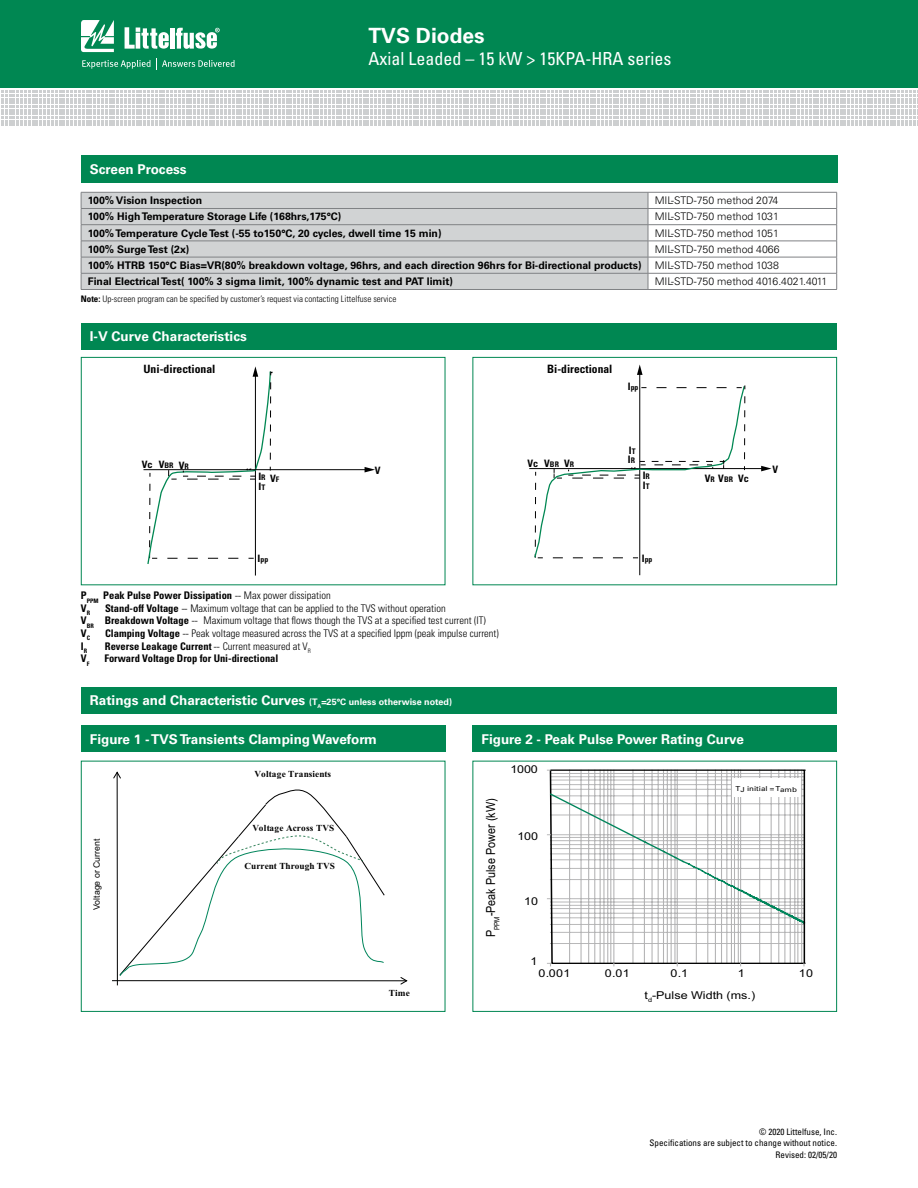
<style>
.page{position:relative;width:918px;height:1188px;background:#fff}
.page>*{position:absolute;margin:0;border:0;box-sizing:border-box;transform-origin:0 0}
.t1{font:700 21px "Univers LT Std";color:#fff}
.t2{font:condensed 18px "Univers LT Std";color:#fff}
.t3{font:700 13.5px "Univers LT Std";color:#fff}
.t4{font:12.6px "Arial";color:#000;scale:.86 1}
.t5{font:700 condensed 11.55px "Univers LT Std";color:#000}
.t6{font:700 condensed 11.4px "Univers LT Std";color:#000}
.t7{font:10.8px "Arial";color:#010101;scale:1.16 1}
.t8{font:10.8px "Arial";color:#000;scale:1.16 1}
.t9{font:700 10.5px/16.2px "Univers LT Std";color:#000;text-align:justify}
.t10{font:300 condensed 10.5px/12.6px "Univers LT Std";color:#000}
.t11{font:700 condensed 10.5px/12.6px "Univers LT Std";color:#000}
.t12{font:300 10.5px "Univers LT Std";color:#000}
.t13{font:700 condensed 10.2px/9.4px "Univers LT Std";color:#000}
.t14{font:700 9.15px "Times New Roman";color:#000100}
.t15{font:300 condensed 9px "Univers LT Std";color:#000}
.t16{font:condensed 9px/10.8px "Univers LT Std";color:#000;text-align:right}
.t17{font:8.85px "Arial";color:#000}
.t18{font:700 condensed 7.65px "Univers LT Std";color:#000}
.t19{font:6.9px "Univers LT Std";color:#000;scale:1.16 1}
.s1{font-weight:300}
.s2{font-weight:700}
.s3{font-size:10.2px}
.s4{font-size:7.65px}
.s5{font-weight:300;font-stretch:normal}
.s6{font-stretch:normal}
.s7{font-size:9px}
</style>
<div class="page">
<div style="left:0;top:0;width:918px;height:88px;background:#008752"></div>
<svg style="left:1px;top:91px;width:917px;height:35px"></svg>
<svg style="left:81px;top:20px;width:33px;height:32px"></svg>
<hr style="left:170px;top:28px;width:4px;height:21px;background:#fff">
<svg style="left:176px;top:28px;width:44px;height:21px"></svg>
<svg style="left:125px;top:27px;width:44px;height:22px"></svg>
<svg style="left:82px;top:58px;width:153px;height:11px"></svg>
<div style="left:472px;top:725px;width:365px;height:27px;background:#008752"></div>
<svg style="left:119px;top:789px;width:266px;height:187px"></svg>
<hr style="left:112px;top:980px;width:295px;height:1px;background:#000100">
<svg style="left:400px;top:977px;width:8px;height:8px"></svg>
<hr style="left:117px;top:772px;width:1px;height:213px;background:#000100">
<svg style="left:113px;top:771px;width:8px;height:8px"></svg>
<div style="left:81px;top:761px;width:364px;height:251px;border:1px solid #008752"></div>
<div style="left:81px;top:725px;width:364px;height:27px;background:#008752"></div>
<div style="left:81px;top:687px;width:756px;height:27px;background:#008752"></div>
<div style="left:81px;top:156px;width:756px;height:27px;background:#008752"></div>
<div style="left:82px;top:193px;width:566px;height:96px;background:#d1d3d4"></div>
<hr style="left:81px;top:192px;width:567px;height:1px;background:#808285">
<hr style="left:648px;top:192px;width:189px;height:1px;background:#808285">
<hr style="left:81px;top:208px;width:567px;height:1px;background:#808285">
<hr style="left:648px;top:208px;width:189px;height:1px;background:#808285">
<hr style="left:81px;top:224px;width:567px;height:1px;background:#808285">
<hr style="left:648px;top:224px;width:189px;height:1px;background:#808285">
<hr style="left:81px;top:241px;width:567px;height:1px;background:#808285">
<hr style="left:648px;top:241px;width:189px;height:1px;background:#808285">
<hr style="left:81px;top:257px;width:567px;height:1px;background:#808285">
<hr style="left:648px;top:257px;width:189px;height:1px;background:#808285">
<hr style="left:81px;top:273px;width:567px;height:1px;background:#808285">
<svg style="left:81px;top:192px;width:1px;height:97px"></svg>
<hr style="left:648px;top:273px;width:189px;height:1px;background:#808285">
<svg style="left:648px;top:192px;width:1px;height:97px"></svg>
<svg style="left:836px;top:192px;width:1px;height:97px"></svg>
<hr style="left:81px;top:289px;width:567px;height:1px;background:#808285">
<hr style="left:648px;top:289px;width:189px;height:1px;background:#808285">
<div style="left:81px;top:323px;width:756px;height:27px;background:#008752"></div>
<hr style="left:255px;top:375px;width:1px;height:201px;background:#000">
<hr style="left:144px;top:469px;width:222px;height:1px;background:#000">
<svg style="left:365px;top:467px;width:10px;height:5px"></svg>
<svg style="left:146px;top:366px;width:127px;height:199px"></svg>
<div style="left:81px;top:357px;width:364px;height:228px;border:1px solid #008752"></div>
<hr style="left:640px;top:373px;width:1px;height:202px;background:#000">
<svg style="left:637px;top:365px;width:6px;height:10px"></svg>
<hr style="left:529px;top:468px;width:234px;height:1px;background:#000">
<svg style="left:761px;top:466px;width:11px;height:5px"></svg>
<svg style="left:533px;top:385px;width:213px;height:174px"></svg>
<div style="left:472px;top:357px;width:365px;height:228px;border:1px solid #008752"></div>
<svg style="left:549px;top:769px;width:257px;height:196px"></svg>
<svg style="left:547px;top:792px;width:259px;height:132px"></svg>
<hr style="left:551px;top:769px;width:255px;height:2px;background:#000100">
<hr style="left:804px;top:770px;width:1px;height:193px;background:#000100">
<div style="left:732px;top:778px;width:69px;height:19px;background:#fff"></div>
<div style="left:472px;top:761px;width:365px;height:251px;border:1px solid #008752"></div>
<h1 class="t1" style="left:369px;top:23px;width:118px">TVS Diodes</h1>
<h2 class="t2" style="left:369px;top:47px;width:304px">Axial Leaded – 15 kW &gt; 15KPA-HRA series</h2>
<p class="t3" style="left:90px;top:161px;width:98px">Screen Process</p>
<p class="t9" style="left:88px;top:192px;width:116px">100% Vision Inspection</p>
<p class="t12" style="left:655px;top:194px;width:125px">MIL-STD-750 method 2074</p>
<p class="t9" style="left:88px;top:209px;width:255px">100% High Temperature Storage Life (168hrs,175°C)</p>
<p class="t12" style="left:655px;top:210px;width:126px">MIL-STD-750 method 1031</p>
<p class="t9" style="left:88px;top:225px;width:355px">100% Temperature Cycle Test (-55 to150°C, 20 cycles, dwell time 15 min)</p>
<p class="t12" style="left:655px;top:227px;width:126px">MIL-STD-750 method 1051</p>
<p class="t9" style="left:88px;top:241px;width:103px">100% Surge Test (2x)</p>
<p class="t9" style="left:88px;top:241px;width:693px;text-indent:567px"><span class="s1">MIL-STD-750 method 4066<br></span>100% HTRB 150°C Bias=VR(80% breakdown voltage, 96hrs, and each direction 96hrs for Bi-directional products) <span class="s1">MIL-STD-750 method 1038<br></span>Final Electrical Test( 100% 3 sigma limit, 100% dynamic test and PAT limit)</p>
<p class="t12" style="left:655px;top:275px;width:174px">MIL-STD-750 method 4016.4021.4011</p>
<p class="t15" style="left:81px;top:294px;width:317px"><span class="s2">Note:</span> Up-screen program can be specified by customer’s request via contacting Littelfuse service</p>
<p class="t3" style="left:90px;top:329px;width:158px">I-V Curve Characteristics</p>
<p class="t6" style="left:144px;top:362px;width:73px">Uni-directional</p>
<p class="t5" style="left:547px;top:362px;width:67px">Bi-directional</p>
<p class="t18" style="left:628px;top:382px;width:12px"><span class="s3">I</span>pp</p>
<p class="t13" style="left:142px;top:460px;width:49px">Vc V<span class="s4">BR</span> V<span class="s4">R</span></p>
<p class="t13" style="left:258px;top:472px;width:9px">I<span class="s4">R<br></span>I<span class="s4">T</span></p>
<p class="t13" style="left:270px;top:473px;width:11px">V<span class="s4">F</span></p>
<p class="t13" style="left:375px;top:466px;width:7px">V</p>
<p class="t13" style="left:528px;top:459px;width:48px">Vc V<span class="s4">BR</span> V<span class="s4">R</span></p>
<p class="t13" style="left:629px;top:446px;width:8px">I<span class="s4">T</span></p>
<p class="t13" style="left:628px;top:455px;width:9px">I<span class="s4">R</span></p>
<p class="t13" style="left:643px;top:471px;width:9px">I<span class="s4">R<br></span>I<span class="s4">T</span></p>
<p class="t13" style="left:705px;top:473px;width:45px">V<span class="s4">R</span> V<span class="s4">BR</span> Vc</p>
<p class="t13" style="left:772px;top:465px;width:7px">V</p>
<p class="t18" style="left:258px;top:555px;width:12px"><span class="s3">I</span>pp</p>
<p class="t11" style="left:81px;top:589px;width:251px">P<sub>PPM</sub> Peak Pulse Power Dissipation <span class="s5">--</span> <span class="s1">Max power dissipation<br></span>V<sub>R</sub></p>
<p class="t10" style="left:81px;top:602px;width:407px;text-indent:24px"><span class="s2">Stand-off Voltage</span> <span class="s6">--</span> Maximum voltage that can be applied to the TVS without operation<br><span class="s2">V</span><sub>BR</sub> <span class="s2">Breakdown Voltage</span> <span class="s6">--</span> Maximum voltage that flows though the TVS at a specified test current (IT<span class="s6">)<br></span><span class="s2">V</span><sub>C</sub></p>
<p class="t10" style="left:105px;top:627px;width:395px"><span class="s2">Clamping Voltage</span> <span class="s6">--</span> Peak voltage measured across the TVS at a specified Ippm (peak impulse current)</p>
<p class="t11" style="left:81px;top:639px;width:8px">I<sub>R</sub></p>
<p class="t11" style="left:105px;top:639px;width:208px">Reverse Leakage Current <span class="s5">--</span> <span class="s1">Current measured at V</span><sub>R</sub></p>
<p class="t11" style="left:81px;top:652px;width:10px">V<sub>F</sub></p>
<p class="t11" style="left:104px;top:652px;width:176px">Forward Voltage Drop for Uni-directional</p>
<p class="t3" style="left:90px;top:693px;width:364px">Ratings and Characteristic Curves <span class="s7">(T</span><sub>A</sub><span class="s7">=25°C unless otherwise noted)</span></p>
<p class="t18" style="left:642px;top:554px;width:12px"><span class="s3">I</span>pp</p>
<p class="t3" style="left:90px;top:731px;width:289px">Figure 1 - TVS Transients Clamping Waveform</p>
<p class="t14" style="left:255px;top:768px;width:78px">Voltage Transients</p>
<p class="t3" style="left:482px;top:731px;width:264px">Figure 2 - Peak Pulse Power Rating Curve</p>
<p class="t7" style="left:511px;top:762px;width:25px">1000</p>
<p class="t17" style="left:91px;top:910px;width:73px;rotate:-90deg">Voltage or Current</p>
<p class="t14" style="left:252px;top:821px;width:83px">Voltage Across TVS</p>
<p class="t14" style="left:245px;top:859px;width:92px">Current Through TVS</p>
<p class="t14" style="left:389px;top:987px;width:23px">Time</p>
<p class="t4" style="left:483px;top:937px;width:163px;rotate:-90deg">P<sub>PPM</sub>-Peak Pulse Power (kW)</p>
<p class="t7" style="left:517px;top:829px;width:19px">100</p>
<p class="t7" style="left:524px;top:894px;width:14px">10</p>
<p class="t7" style="left:530px;top:954px;width:8px">1</p>
<p class="t19" style="left:736px;top:784px;width:54px">TJ initial = Tamb</p>
<p class="t7" style="left:538px;top:966px;width:29px">0.001</p>
<p class="t7" style="left:605px;top:966px;width:23px">0.01</p>
<p class="t7" style="left:671px;top:966px;width:17px">0.1</p>
<p class="t7" style="left:738px;top:966px;width:8px">1</p>
<p class="t7" style="left:799px;top:966px;width:14px">10</p>
<p class="t8" style="left:645px;top:988px;width:97px">t<sub>d</sub>-Pulse Width (ms.)</p>
<p class="t16" style="left:650px;top:1126px;width:189px">© 2020 Littelfuse, Inc.<br>Specifications are subject to change without notice.</p>
<p class="t16" style="left:776px;top:1149px;width:63px">Revised: 02/05/20</p>
</div>
